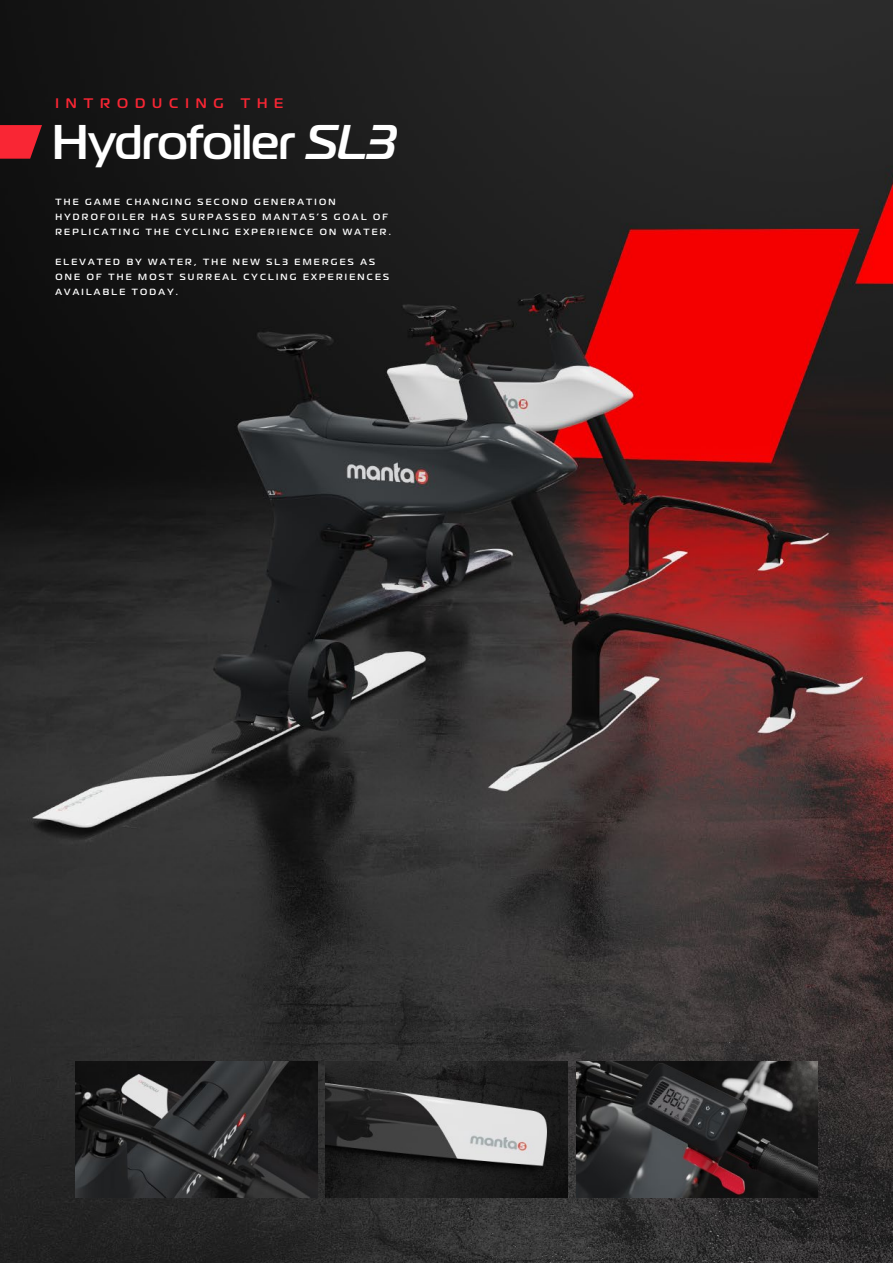
<style>
.page{position:relative;width:893px;height:1263px;background:#fff}
.page>*{position:absolute;margin:0;border:0;box-sizing:border-box;transform-origin:0 0}
.t1{font:500 48.6px "Magistral";letter-spacing:-.015em;color:#fff}
.t2{font:500 13.8px "Magistral";letter-spacing:.5em;color:#f92634}
.t3{font:500 9px/15px "Magistral";letter-spacing:.25em;color:#fff}
.s1{font-style:italic}
</style>
<div class="page">
<img style="left:0;top:0;width:893px;height:1263px">
<svg style="left:0;top:125px;width:42px;height:34px"></svg>
<img style="left:76px;top:1061px;width:242px;height:136px">
<img style="left:326px;top:1061px;width:242px;height:136px">
<img style="left:576px;top:1061px;width:242px;height:136px">
<h2 class="t2" style="left:55px;top:94px;width:229px">INTRODUCING THE</h2>
<h1 class="t1" style="left:52px;top:112px;width:345px">Hydrofoiler <span class="s1">SL3</span></h1>
<p class="t3" style="left:55px;top:194px;width:337px">THE GAME CHANGING SECOND GENERATION<br>HYDROFOILER HAS SURPASSED MANTA5’S GOAL OF<br>REPLICATING THE CYCLING EXPERIENCE ON WATER.</p>
<p class="t3" style="left:55px;top:254px;width:335px">ELEVATED BY WATER, THE NEW SL3 EMERGES AS<br>ONE OF THE MOST SURREAL CYCLING EXPERIENCES<br>AVAILABLE TODAY.</p>
</div>
